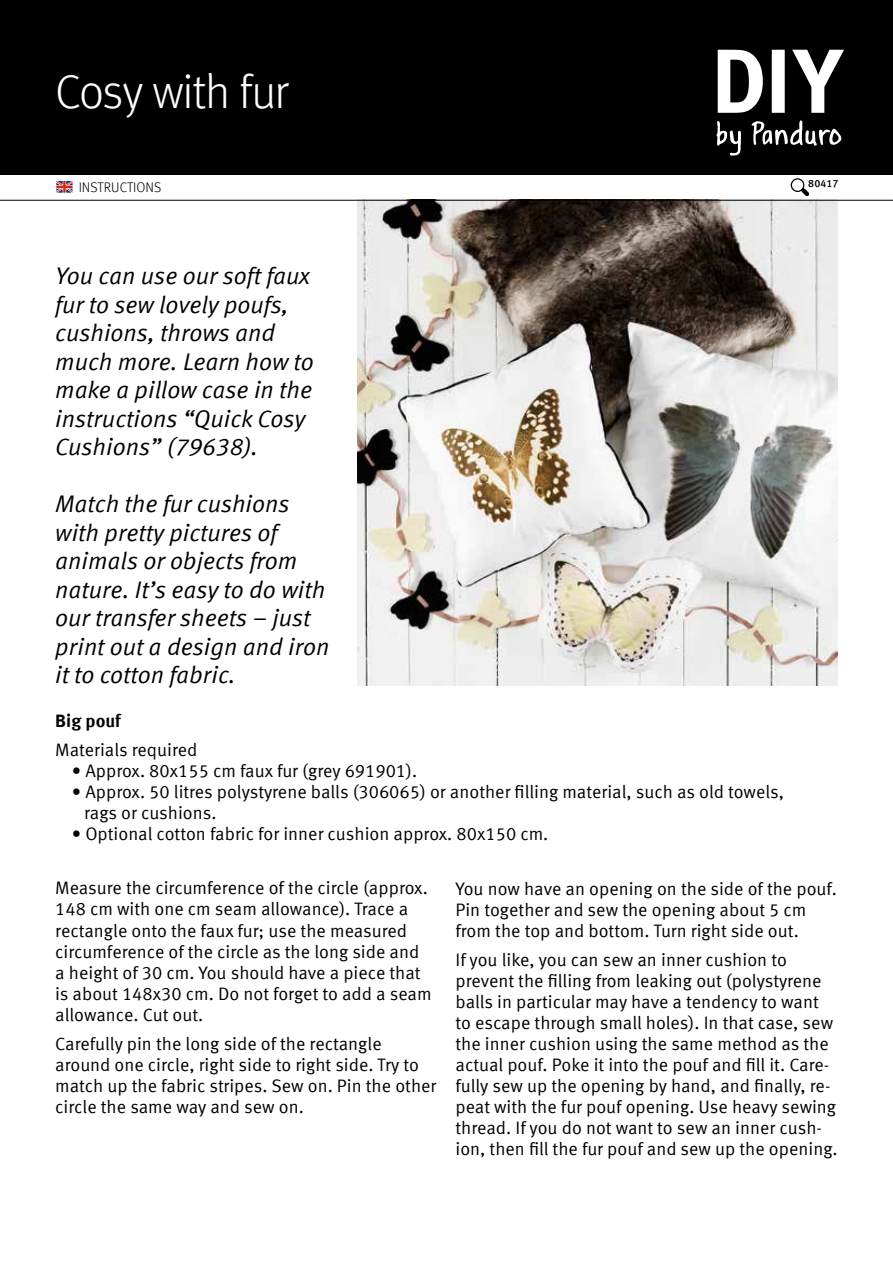
<style>
.page{position:relative;width:893px;height:1263px;background:#fff}
.page>*{position:absolute;margin:0;border:0;box-sizing:border-box;transform-origin:0 0}
.t1{font:300 48px "Meta Offc";letter-spacing:-.03em;color:#fff}
.t2{font:24px/28.5px "Meta Offc Norm Ita";color:#000}
.t3{font:18px/21px "Meta Offc Norm";color:#000}
.t4{font:700 18px "Meta Offc";color:#000}
.t5{font:300 13.95px "Meta Offc";color:#000}
.t6{font:500 10.5px "Meta Offc";letter-spacing:.01em;color:#000}
</style>
<div class="page">
<img style="left:357px;top:201px;width:481px;height:484px">
<div style="left:0;top:0;width:893px;height:174px;background:#000"></div>
<svg style="left:718px;top:50px;width:126px;height:63px"></svg>
<svg style="left:716px;top:120px;width:125px;height:36px"></svg>
<hr style="left:0;top:200px;width:893px;height:1px;background:#000">
<div style="left:791px;top:178px;width:13px;height:14px;border:1px solid #000;border-radius:50%"></div>
<svg style="left:796px;top:183px;width:17px;height:17px"></svg>
<svg style="left:57px;top:180px;width:15px;height:1px"></svg>
<svg style="left:56px;top:181px;width:17px;height:12px"></svg>
<h1 class="t1" style="left:55px;top:65px;width:235px">Cosy with fur</h1>
<p class="t5" style="left:79px;top:179px;width:84px">INSTRUCTIONS</p>
<p class="t6" style="left:808px;top:178px;width:32px">80417</p>
<h2 class="t2" style="left:55px;top:262px;width:260px">You can use our soft faux fur to sew lovely poufs, cushions, throws and much more. Learn how to make a pillow case in the instructions “Quick Cosy<br>Cushions” (79638).</h2>
<h2 class="t2" style="left:55px;top:490px;width:276px">Match the fur cushions with pretty pictures of animals or objects from nature. It’s easy to do with our transfer sheets – just print out a design and iron it to cotton fabric.</h2>
<p class="t4" style="left:55px;top:710px;width:67px">Big pouf</p>
<p class="t3" style="left:55px;top:740px;width:144px">Materials required</p>
<p class="t3" style="left:72px;top:761px;width:347px">• Approx. 80x155 cm faux fur (grey 691901).</p>
<p class="t3" style="left:84px;top:782px;width:701px;text-indent:-12px">• Approx. 50 litres polystyrene balls (306065) or another filling material, such as old towels, rags or cushions.</p>
<p class="t3" style="left:72px;top:824px;width:478px">• Optional cotton fabric for inner cushion approx. 80x150 cm.</p>
<p class="t3" style="left:55px;top:878px;width:378px">Measure the circumference of the circle (approx.<br>148 cm with one cm seam allowance). Trace a rectangle onto the faux fur; use the measured circumference of the circle as the long side and a height of 30 cm. You should have a piece that is about 148x30 cm. Do not forget to add a seam allowance. Cut out.</p>
<p class="t3" style="left:55px;top:1034px;width:383px">Carefully pin the long side of the rectangle around one circle, right side to right side. Try to match up the fabric stripes. Sew on. Pin the other circle the same way and sew on.</p>
<p class="t3" style="left:455px;top:878px;width:383px">You now have an opening on the side of the pouf.<br>Pin together and sew the opening about 5 cm from the top and bottom. Turn right side out.</p>
<p class="t3" style="left:455px;top:950px;width:384px">If you like, you can sew an inner cushion to prevent the filling from leaking out (polystyrene balls in particular may have a tendency to want to escape through small holes). In that case, sew the inner cushion using the same method as the actual pouf. Poke it into the pouf and fill it. Care&shy;fully sew up the opening by hand, and finally, re&shy;peat with the fur pouf opening. Use heavy sewing thread. If you do not want to sew an inner cush&shy;ion, then fill the fur pouf and sew up the opening.</p>
</div>
